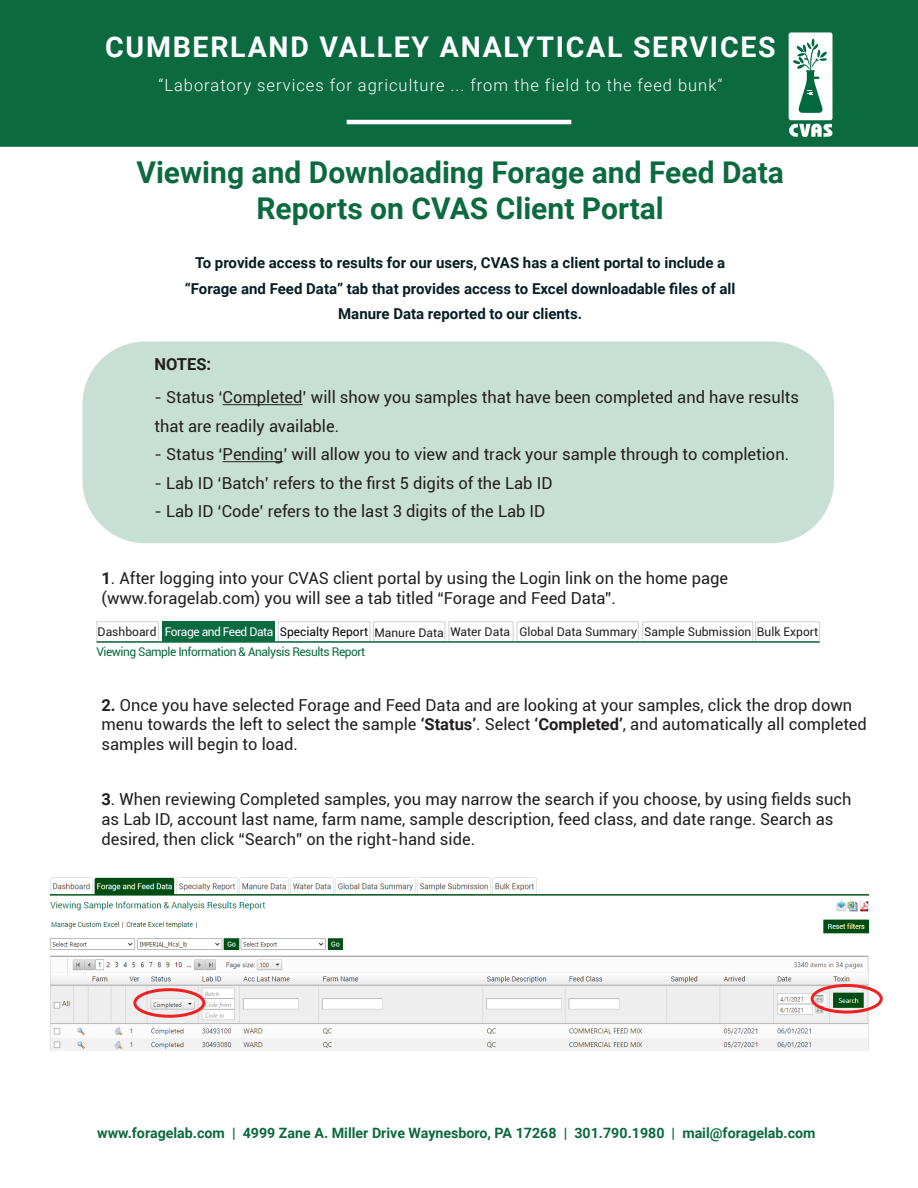
<style>
.page{position:relative;width:918px;height:1188px;background:#fff}
.page>*{position:absolute;margin:0;border:0;box-sizing:border-box;transform-origin:0 0}
.t1{font:700 30px "Roboto";color:#0c6a40}
.t2{font:700 28.5px "Roboto";letter-spacing:.06em;color:#fff}
.t3{font:16.5px "Roboto";color:#231f20}
.t4{font:300 16.5px "Roboto";letter-spacing:.06em;color:#fff}
.t5{font:700 16.5px "Roboto";color:#231f20}
.t6{font:700 15px "Roboto";color:#061e24}
.t7{font:700 14.25px "Roboto";color:#0c6a40}
.t8{font:12px "Roboto";color:#231f20}
.t9{font:12px "Roboto";letter-spacing:-.04em;color:#0c6a40}
.t10{font:12px "Roboto";letter-spacing:-.04em;color:#fff}
.t11{font:12px "Roboto";color:#040503}
.s1{font-weight:700}
</style>
<div class="page">
<div style="left:1px;top:1px;width:916px;height:145px;background:#0c6a41"></div>
<div style="left:0;top:0;width:918px;height:147px;border:2px solid #0c6a40"></div>
<hr style="left:347px;top:120px;width:224px;height:4px;background:#fff">
<svg style="left:789px;top:32px;width:43px;height:105px"></svg>
<div style="left:96px;top:621px;width:63px;height:21px;border:1px solid #d2d0d0"></div>
<div style="left:162px;top:622px;width:113px;height:20px;background:#0c6a40"></div>
<div style="left:278px;top:621px;width:92px;height:21px;border:1px solid #d2d0d0"></div>
<div style="left:373px;top:621px;width:72px;height:21px;border:1px solid #d2d0d0"></div>
<div style="left:449px;top:621px;width:64px;height:21px;border:1px solid #d2d0d0"></div>
<div style="left:517px;top:621px;width:122px;height:21px;border:1px solid #d2d0d0"></div>
<div style="left:642px;top:621px;width:111px;height:21px;border:1px solid #d2d0d0"></div>
<div style="left:755px;top:621px;width:65px;height:21px;border:1px solid #d2d0d0"></div>
<hr style="left:97px;top:641px;width:723px;height:2px;background:#0c6a40">
<div style="left:83px;top:342px;width:751px;height:201px;background:#c8dfd5;border-radius:63px"></div>
<hr style="left:223px;top:404px;width:80px;height:1px;background:#231f20">
<hr style="left:223px;top:461px;width:60px;height:1px;background:#231f20">
<img style="left:49px;top:877px;width:823px;height:173px">
<div style="left:133px;top:988px;width:72px;height:30px;border:3px solid #ee2123;border-radius:50%"></div>
<div style="left:811px;top:984px;width:72px;height:30px;border:3px solid #ee2123;border-radius:50%"></div>
<p class="t2" style="left:105px;top:27px;width:672px">CUMBERLAND VALLEY ANALYTICAL SERVICES</p>
<p class="t4" style="left:158px;top:74px;width:565px">“Laboratory services for agriculture ... from the field to the feed bunk”</p>
<p class="t1" style="left:136px;top:151px;width:649px">Viewing and Downloading Forage and Feed Data</p>
<p class="t1" style="left:256px;top:187px;width:409px">Reports on CVAS Client Portal</p>
<p class="t6" style="left:195px;top:252px;width:532px">To provide access to results for our users, CVAS has a client portal to include a</p>
<p class="t6" style="left:185px;top:278px;width:552px">“Forage and Feed Data” tab that provides access to Excel downloadable files of all</p>
<p class="t6" style="left:338px;top:303px;width:245px">Manure Data reported to our clients.</p>
<p class="t5" style="left:155px;top:353px;width:58px">NOTES:</p>
<p class="t3" style="left:154px;top:386px;width:646px">- Status ‘Completed’ will show you samples that have been completed and have results</p>
<p class="t3" style="left:154px;top:415px;width:186px">that are readily available.</p>
<p class="t3" style="left:154px;top:443px;width:636px">- Status ‘Pending’ will allow you to view and track your sample through to completion.</p>
<p class="t3" style="left:154px;top:472px;width:400px">- Lab ID ‘Batch’ refers to the first 5 digits of the Lab ID</p>
<p class="t3" style="left:154px;top:500px;width:392px">- Lab ID ‘Code’ refers to the last 3 digits of the Lab ID</p>
<p class="t3" style="left:102px;top:567px;width:628px"><span class="s1">1</span>. After logging into your CVAS client portal by using the Login link on the home page</p>
<p class="t3" style="left:102px;top:586px;width:516px">(www.foragelab.com) you will see a tab titled “Forage and Feed Data”.</p>
<p class="t8" style="left:98px;top:623px;width:60px">Dashboard</p>
<p class="t10" style="left:165px;top:624px;width:110px">Forage and Feed Data</p>
<p class="t8" style="left:374px;top:624px;width:71px">Manure Data</p>
<p class="t8" style="left:450px;top:624px;width:61px">Water Data</p>
<p class="t8" style="left:519px;top:624px;width:119px">Global Data Summary</p>
<p class="t8" style="left:644px;top:624px;width:109px">Sample Submission</p>
<p class="t8" style="left:757px;top:624px;width:63px">Bulk Export</p>
<p class="t9" style="left:96px;top:643px;width:270px">Viewing Sample Information &amp; Analysis Results Report</p>
<p class="t11" style="left:280px;top:624px;width:90px">Specialty Report</p>
<p class="t3" style="left:102px;top:693px;width:752px"><span class="s1">2.</span> Once you have selected Forage and Feed Data and are looking at your samples, click the drop down</p>
<p class="t3" style="left:102px;top:713px;width:767px">menu towards the left to select the sample <span class="s1">‘Status’</span>. Select <span class="s1">‘Completed’</span>, and automatically all completed</p>
<p class="t3" style="left:102px;top:732px;width:198px">samples will begin to load.</p>
<p class="t3" style="left:102px;top:788px;width:752px"><span class="s1">3</span>. When reviewing Completed samples, you may narrow the search if you choose, by using fields such</p>
<p class="t3" style="left:102px;top:807px;width:733px">as Lab ID, account last name, farm name, sample description, feed class, and date range. Search as</p>
<p class="t3" style="left:102px;top:827px;width:375px">desired, then click “Search” on the right-hand side.</p>
<p class="t7" style="left:97px;top:1123px;width:720px">www.foragelab.com | 4999 Zane A. Miller Drive Waynesboro, PA 17268 | 301.790.1980 | mail@foragelab.com</p>
</div>
